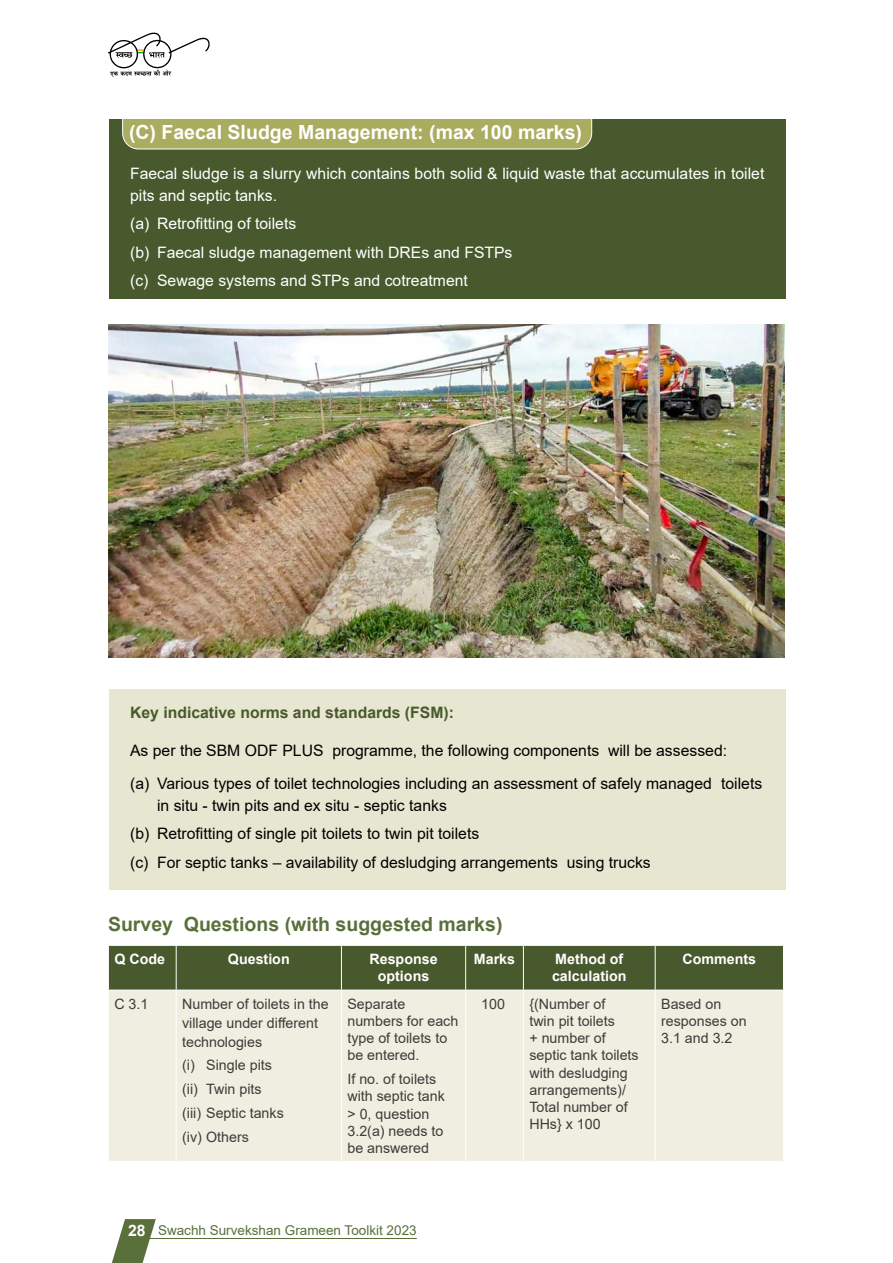
<style>
.page{position:relative;width:893px;height:1263px;background:#fff}
.page>*{position:absolute;margin:0;border:0;box-sizing:border-box;transform-origin:0 0}
.t1{font:700 19.5px "Arial";color:#fff}
.t2{font:700 19.5px "Arial";color:#5a703a}
.t3{font:15.75px/28.5px "Arial";color:#000}
.t4{font:15.75px/28.5px "Arial";color:#fff}
.t5{font:700 15.75px "Arial";color:#48592d}
.t6{font:14.25px/17.1px "Arial";color:#3c3c3b}
.t7{font:700 14.25px/17.1px "Arial";color:#fff;text-align:center}
.t8{font:13.5px "Arial";color:#5a703a}
.s1{font-weight:700;font-size:15.75px;color:#fff}
</style>
<div class="page">
<svg style="left:112px;top:1219px;width:44px;height:44px"></svg>
<hr style="left:146px;top:1238px;width:271px;height:1px;background:#5a703a">
<svg style="left:108px;top:33px;width:102px;height:44px"></svg>
<div style="left:109px;top:120px;width:677px;height:179px;background:#48592d"></div>
<svg style="left:122px;top:120px;width:470px;height:30px;background:#aaad63"></svg>
<div style="left:109px;top:689px;width:677px;height:201px;background:#e7e6d1"></div>
<div style="left:109px;top:946px;width:674px;height:44px;background:#48592d"></div>
<div style="left:109px;top:991px;width:674px;height:170px;background:#efeee0"></div>
<hr style="left:176px;top:946px;width:1px;height:44px;background:#fff">
<hr style="left:341px;top:946px;width:1px;height:44px;background:#fff">
<hr style="left:465px;top:946px;width:1px;height:44px;background:#fff">
<hr style="left:523px;top:946px;width:1px;height:44px;background:#fff">
<hr style="left:655px;top:946px;width:1px;height:44px;background:#fff">
<hr style="left:176px;top:990px;width:1px;height:171px;background:#fff">
<hr style="left:341px;top:990px;width:1px;height:171px;background:#fff">
<hr style="left:465px;top:990px;width:1px;height:171px;background:#fff">
<hr style="left:523px;top:990px;width:1px;height:171px;background:#fff">
<hr style="left:655px;top:990px;width:1px;height:171px;background:#fff">
<img style="left:108px;top:324px;width:677px;height:334px">
<h1 class="t1" style="left:129px;top:119px;width:454px">(C) Faecal Sludge Management: (max 100 marks)</h1>
<p class="t4" style="left:130px;top:163px;width:636px;line-height:21.8px">Faecal sludge is a slurry which contains both solid &amp; liquid waste that accumulates in toilet pits and septic tanks.</p>
<p class="t4" style="left:130px;top:209px;width:384px">(a) Retrofitting of toilets<br>(b) Faecal sludge management with DREs and FSTPs (c) Sewage systems and STPs and cotreatment</p>
<p class="t5" style="left:130px;top:702px;width:325px">Key indicative norms and standards (FSM):</p>
<p class="t3" style="left:130px;top:734px;width:634px;line-height:32.5px">As per the SBM ODF PLUS programme, the following components will be assessed:<br>(a) Various types of toilet technologies including an assessment of safely managed toilets</p>
<p class="t3" style="left:130px;top:791px;width:522px;text-indent:27px">in situ - twin pits and ex situ - septic tanks<br>(b) Retrofitting of single pit toilets to twin pit toilets<br>(c) For septic tanks – availability of desludging arrangements using trucks</p>
<h1 class="t2" style="left:108px;top:910px;width:396px">Survey Questions (with suggested marks)</h1>
<p class="t7" style="left:114px;top:951px;width:52px">Q Code</p>
<p class="t7" style="left:228px;top:951px;width:63px">Question</p>
<p class="t7" style="left:369px;top:951px;width:70px">Response options</p>
<p class="t7" style="left:474px;top:951px;width:43px">Marks</p>
<p class="t7" style="left:552px;top:951px;width:76px;text-align:left">Method of calculation</p>
<p class="t7" style="left:682px;top:951px;width:75px">Comments</p>
<p class="t6" style="left:114px;top:995px;width:36px">C 3.1</p>
<p class="t6" style="left:182px;top:995px;width:148px;line-height:18.8px">Number of toilets in the village under different technologies</p>
<p class="t6" style="left:182px;top:1053px;width:103px;line-height:23.9px">(i) Single pits (ii) Twin pits (iii) Septic tanks (iv) Others</p>
<p class="t6" style="left:481px;top:995px;width:25px">100</p>
<p class="t6" style="left:529px;top:995px;width:111px">{(Number of<br>twin pit toilets<br>+ number of septic tank toilets with desludging arrangements)/<br>Total number of<br>HHs} x 100</p>
<p class="t6" style="left:661px;top:995px;width:87px">Based on responses on<br>3.1 and 3.2</p>
<p class="t6" style="left:347px;top:995px;width:112px">Separate numbers for each type of toilets to be entered.</p>
<p class="t6" style="left:347px;top:1071px;width:99px">If no. of toilets with septic tank &gt; 0, question<br>3.2(a) needs to be answered</p>
<p class="t8" style="left:128px;top:1221px;width:290px"><span class="s1">28</span> Swachh Survekshan Grameen Toolkit 2023</p>
</div>
